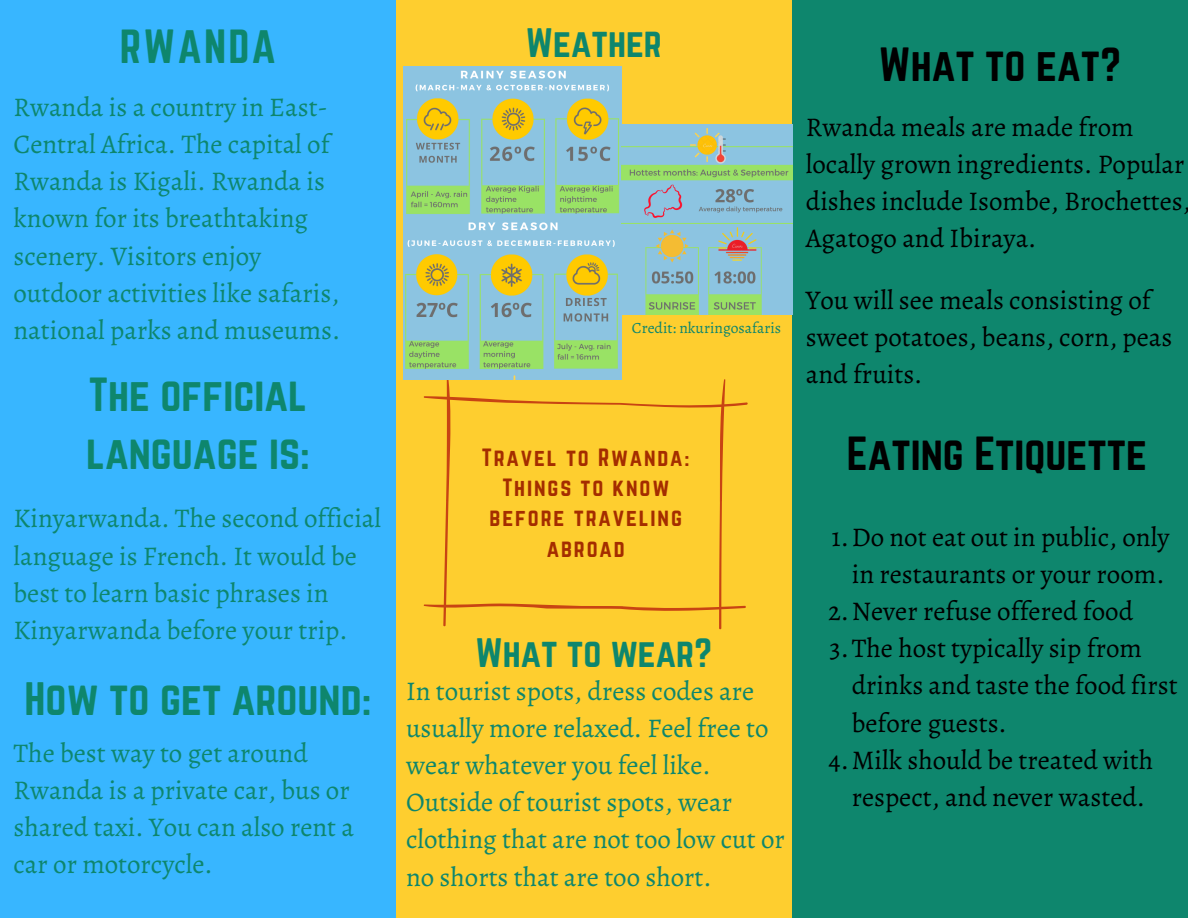
<style>
.page{position:relative;width:1188px;height:918px;background:#38b6ff}
.page>*{position:absolute;margin:0;border:0;box-sizing:border-box;transform-origin:0 0}
.t1{font:42px/58.5px "Norwester";color:#0e866d}
.t2{font:42px "Norwester";color:#000}
.t3{font:36px "Norwester";color:#0e866d}
.t4{font:27px/37.2px "Alegreya";color:#0e866d}
.t5{font:27px/37.2px "Alegreya";color:#000}
.t6{font:21.9px/30.3px "Norwester";letter-spacing:.085em;color:#a42d00;text-align:center}
.t7{font:15.6px "Alegreya";color:#0e866d}
</style>
<div class="page">
<div style="left:396px;top:0;width:397px;height:918px;background:#fece2f"></div>
<div style="left:792px;top:0;width:396px;height:918px;background:#0e866d"></div>
<svg style="left:423px;top:377px;width:325px;height:253px"></svg>
<img style="left:404px;top:66px;width:217px;height:314px">
<img style="left:621px;top:124px;width:171px;height:190px">
<p class="t1" style="left:120px;top:19px;width:158px">RWANDA</p>
<p class="t3" style="left:526px;top:26px;width:138px">Weather</p>
<p class="t4" style="left:14px;top:88px;width:328px">Rwanda is a country in East-<br>Central Africa. The capital of<br>Rwanda is Kigali. Rwanda is known for its breathtaking scenery. Visitors enjoy outdoor activities like safaris, national parks and museums.</p>
<p class="t1" style="left:86px;top:367px;width:225px">The official language is:</p>
<p class="t4" style="left:14px;top:500px;width:369px">Kinyarwanda. The second official language is French. It would be best to learn basic phrases in<br>Kinyarwanda before your trip.</p>
<p class="t1" style="left:25px;top:671px;width:348px">How to get around:</p>
<p class="t4" style="left:14px;top:734px;width:296px">The best way to get around</p>
<p class="t4" style="left:14px;top:772px;width:338px">Rwanda is a private car, bus or</p>
<p class="t4" style="left:14px;top:809px;width:342px">shared taxi. You can also rent a</p>
<p class="t4" style="left:14px;top:846px;width:201px">car or motorcycle.</p>
<p class="t7" style="left:632px;top:317px;width:151px">Credit: nkuringosafaris</p>
<p class="t6" style="left:482px;top:443px;width:209px">Travel to Rwanda:</p>
<p class="t6" style="left:490px;top:473px;width:194px">Things to know before traveling abroad</p>
<p class="t3" style="left:476px;top:635px;width:238px">What to wear?</p>
<p class="t4" style="left:406px;top:672px;width:350px">In tourist spots, dress codes are</p>
<p class="t4" style="left:406px;top:709px;width:380px">usually more relaxed. Feel free to wear whatever you feel like.<br>Outside of tourist spots, wear clothing that are not too low cut or no shorts that are too short.</p>
<p class="t2" style="left:879px;top:44px;width:244px">What to eat?</p>
<p class="t5" style="left:806px;top:108px;width:329px">Rwanda meals are made from</p>
<p class="t5" style="left:806px;top:145px;width:380px">locally grown ingredients. Popular</p>
<p class="t5" style="left:806px;top:182px;width:386px">dishes include Isombe, Brochettes,</p>
<p class="t5" style="left:806px;top:219px;width:232px">Agatogo and Ibiraya.</p>
<p class="t5" style="left:806px;top:281px;width:368px">You will see meals consisting of sweet potatoes, beans, corn, peas and fruits.</p>
<p class="t2" style="left:847px;top:433px;width:302px">Eating Etiquette</p>
<p class="t5" style="left:832px;top:518px;width:339px;text-align:center">1.Do not eat out in public, only in restaurants or your room.</p>
<p class="t5" style="left:828px;top:593px;width:307px">2.Never refuse offered food</p>
<p class="t5" style="left:852px;top:630px;width:327px;text-indent:-22px">3.The host typically sip from drinks and taste the food first before guests.</p>
<p class="t5" style="left:829px;top:741px;width:326px;text-align:center">4.Milk should be treated with respect, and never wasted.</p>
</div>
